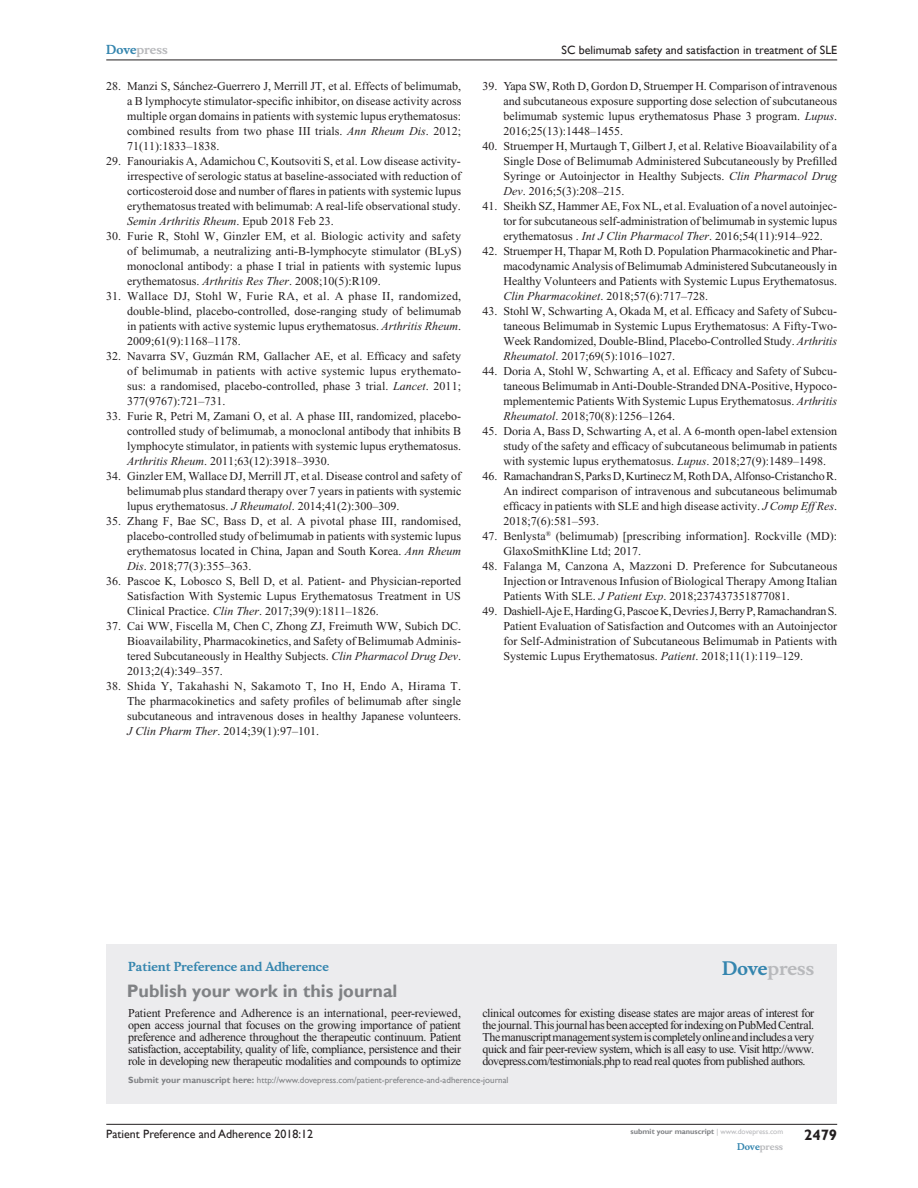
<style>
.page{position:relative;width:918px;height:1188px;background:#fff}
.page>*{position:absolute;margin:0;border:0;box-sizing:border-box;transform-origin:0 0}
.PromBx-H1{font:700 18px "Gill Sans";color:#808285}
.PromBx-Brand{font:700 18px "Musee";color:#b8b9bc}
.t1{font:700 15px "Gill Sans";color:#231f20}
.RefNL2{font:12px/15px "Times New Roman";color:#231f20;text-align:justify}
.PromBx-Tx{font:12px/12px "Times New Roman";letter-spacing:-.045em;color:#231f20;text-align:justify}
.t2{font:12px "Gill Sans";color:#231f20}
.PromBx-JrnlName{font:700 12px "Musee";color:#3485ae}
.t3{font:700 12px "Musee";color:#b8b9bc}
.PromBx-SubmitMssWebA{font:9px "Gill Sans";color:#808285}
.t4{font:700 9px "Musee";color:#b8b9bc}
.t5{font:700 7.5px "Gill Sans";color:#808285}
.s1{color:#3485ae}
.s2{font-style:italic}
.s3{font-weight:700}
.s4{font-weight:400;color:#b8b9bc}
</style>
<div class="page">
<div style="left:106px;top:944px;width:731px;height:159px;background:#ececee"></div>
<hr style="left:106px;top:1124px;width:731px;height:1px;background:#231f20">
<hr style="left:106px;top:60px;width:731px;height:1px;background:#231f20">
<p class="t3" style="left:106px;top:43px;width:63px"><span class="s1">Dove</span>press</p>
<p class="RefNL2" style="left:127px;top:79px;width:336px;text-indent:-21px">28. Manzi S, Sánchez-Guerrero J, Merrill JT, et al. Effects of belimumab, a B lymphocyte stimulator-specific inhibitor, on disease activity across multiple organ domains in patients with systemic lupus erythematosus: combined results from two phase III trials. <span class="s2">Ann Rheum Dis</span>. 2012; 71(11):1833–1838.</p>
<p class="RefNL2" style="left:127px;top:154px;width:335px;text-indent:-21px">29. Fanouriakis A, Adamichou C, Koutsoviti S, et al. Low disease activity&shy;irrespective of serologic status at baseline-associated with reduction of corticosteroid dose and number of flares in patients with systemic lupus erythematosus treated with belimumab: A real-life observational study.<br><span class="s2">Semin Arthritis Rheum</span>. Epub 2018 Feb 23.</p>
<p class="RefNL2" style="left:127px;top:229px;width:336px;text-indent:-21px">30. Furie R, Stohl W, Ginzler EM, et al. Biologic activity and safety of belimumab, a neutralizing anti-B-lymphocyte stimulator (BLyS) monoclonal antibody: a phase I trial in patients with systemic lupus erythematosus. <span class="s2">Arthritis Res Ther</span>. 2008;10(5):R109.</p>
<p class="RefNL2" style="left:127px;top:289px;width:336px;text-indent:-21px">31. Wallace DJ, Stohl W, Furie RA, et al. A phase II, randomized, double-blind, placebo-controlled, dose-ranging study of belimumab in patients with active systemic lupus erythematosus. <span class="s2">Arthritis Rheum</span>.<br>2009;61(9):1168–1178.</p>
<p class="RefNL2" style="left:127px;top:349px;width:335px;text-indent:-21px">32. Navarra SV, Guzmán RM, Gallacher AE, et al. Efficacy and safety of belimumab in patients with active systemic lupus erythemato&shy;sus: a randomised, placebo-controlled, phase 3 trial. <span class="s2">Lancet</span>. 2011; 377(9767):721–731.</p>
<p class="RefNL2" style="left:127px;top:409px;width:335px;text-indent:-21px">33. Furie R, Petri M, Zamani O, et al. A phase III, randomized, placebo&shy;controlled study of belimumab, a monoclonal antibody that inhibits B lymphocyte stimulator, in patients with systemic lupus erythematosus.<br><span class="s2">Arthritis Rheum</span>. 2011;63(12):3918–3930.</p>
<p class="RefNL2" style="left:127px;top:469px;width:336px;text-indent:-21px">34. Ginzler EM, Wallace DJ, Merrill JT, et al. Disease control and safety of belimumab plus standard therapy over 7 years in patients with systemic lupus erythematosus. <span class="s2">J Rheumatol</span>. 2014;41(2):300–309.</p>
<p class="RefNL2" style="left:127px;top:514px;width:335px;text-indent:-21px">35. Zhang F, Bae SC, Bass D, et al. A pivotal phase III, randomised, placebo-controlled study of belimumab in patients with systemic lupus erythematosus located in China, Japan and South Korea. <span class="s2">Ann Rheum Dis</span>. 2018;77(3):355–363.</p>
<p class="RefNL2" style="left:127px;top:574px;width:335px;text-indent:-21px">36. Pascoe K, Lobosco S, Bell D, et al. Patient- and Physician-reported Satisfaction With Systemic Lupus Erythematosus Treatment in US Clinical Practice. <span class="s2">Clin Ther</span>. 2017;39(9):1811–1826.</p>
<p class="RefNL2" style="left:127px;top:619px;width:335px;text-indent:-21px">37. Cai WW, Fiscella M, Chen C, Zhong ZJ, Freimuth WW, Subich DC.<br>Bioavailability, Pharmacokinetics, and Safety of Belimumab Adminis&shy;tered Subcutaneously in Healthy Subjects. <span class="s2">Clin Pharmacol Drug Dev</span>.<br>2013;2(4):349–357.</p>
<p class="RefNL2" style="left:127px;top:679px;width:335px;text-indent:-21px">38. Shida Y, Takahashi N, Sakamoto T, Ino H, Endo A, Hirama T.<br>The pharmacokinetics and safety profiles of belimumab after single subcutaneous and intravenous doses in healthy Japanese volunteers.<br><span class="s2">J Clin Pharm Ther</span>. 2014;39(1):97–101.</p>
<p class="t2" style="left:562px;top:43px;width:276px">SC belimumab safety and satisfaction in treatment of SLE</p>
<p class="RefNL2" style="left:503px;top:79px;width:335px;text-indent:-21px">39. Yapa SW, Roth D, Gordon D, Struemper H. Comparison of intravenous and subcutaneous exposure supporting dose selection of subcutaneous belimumab systemic lupus erythematosus Phase 3 program. <span class="s2">Lupus</span>.<br>2016;25(13):1448–1455.</p>
<p class="RefNL2" style="left:503px;top:139px;width:335px;text-indent:-21px">40. Struemper H, Murtaugh T, Gilbert J, et al. Relative Bioavailability of a Single Dose of Belimumab Administered Subcutaneously by Prefilled Syringe or Autoinjector in Healthy Subjects. <span class="s2">Clin Pharmacol Drug Dev</span>. 2016;5(3):208–215.</p>
<p class="RefNL2" style="left:503px;top:199px;width:335px;text-indent:-21px">41. Sheikh SZ, Hammer AE, Fox NL, et al. Evaluation of a novel autoinjec&shy;tor for subcutaneous self-administration of belimumab in systemic lupus erythematosus . <span class="s2">Int J Clin Pharmacol Ther</span>. 2016;54(11):914–922.</p>
<p class="RefNL2" style="left:503px;top:244px;width:335px;text-indent:-21px">42. Struemper H, Thapar M, Roth D. Population Pharmacokinetic and Phar&shy;macodynamic Analysis of Belimumab Administered Subcutaneously in Healthy Volunteers and Patients with Systemic Lupus Erythematosus.<br><span class="s2">Clin Pharmacokinet</span>. 2018;57(6):717–728.</p>
<p class="RefNL2" style="left:503px;top:304px;width:335px;text-indent:-21px">43. Stohl W, Schwarting A, Okada M, et al. Efficacy and Safety of Subcu&shy;taneous Belimumab in Systemic Lupus Erythematosus: A Fifty-Two-Week Randomized, Double-Blind, Placebo-Controlled Study. <span class="s2">Arthritis Rheumatol</span>. 2017;69(5):1016–1027.</p>
<p class="RefNL2" style="left:503px;top:364px;width:335px;text-indent:-21px">44. Doria A, Stohl W, Schwarting A, et al. Efficacy and Safety of Subcu&shy;taneous Belimumab in Anti-Double-Stranded DNA-Positive, Hypoco&shy;mplementemic Patients With Systemic Lupus Erythematosus. <span class="s2">Arthritis Rheumatol</span>. 2018;70(8):1256–1264.</p>
<p class="RefNL2" style="left:503px;top:424px;width:335px;text-indent:-21px">45. Doria A, Bass D, Schwarting A, et al. A 6-month open-label extension study of the safety and efficacy of subcutaneous belimumab in patients with systemic lupus erythematosus. <span class="s2">Lupus</span>. 2018;27(9):1489–1498.</p>
<p class="RefNL2" style="left:503px;top:469px;width:335px;text-indent:-21px">46. Ramachandran S, Parks D, Kurtinecz M, Roth DA, Alfonso-Cristancho R.<br>An indirect comparison of intravenous and subcutaneous belimumab efficacy in patients with SLE and high disease activity. <span class="s2">J Comp Eff Res</span>.<br>2018;7(6):581–593.</p>
<p class="RefNL2" style="left:503px;top:529px;width:335px;text-indent:-21px">47. Benlysta<sup>®</sup> (belimumab) [prescribing information]. Rockville (MD):<br>GlaxoSmithKline Ltd; 2017.</p>
<p class="RefNL2" style="left:503px;top:559px;width:335px;text-indent:-21px">48. Falanga M, Canzona A, Mazzoni D. Preference for Subcutaneous Injection or Intravenous Infusion of Biological Therapy Among Italian Patients With SLE. <span class="s2">J Patient Exp</span>. 2018;237437351877081.</p>
<p class="RefNL2" style="left:503px;top:604px;width:335px;text-indent:-21px">49. Dashiell-Aje E, Harding G, Pascoe K, Devries J, Berry P, Ramachandran S.<br>Patient Evaluation of Satisfaction and Outcomes with an Autoinjector for Self-Administration of Subcutaneous Belimumab in Patients with Systemic Lupus Erythematosus. <span class="s2">Patient</span>. 2018;11(1):119–129.</p>
<p class="PromBx-JrnlName" style="left:128px;top:959px;width:202px">Patient Preference and Adherence</p>
<p class="PromBx-H1" style="left:127px;top:980px;width:272px">Publish your work in this journal</p>
<p class="PromBx-Brand" style="left:722px;top:958px;width:94px"><span class="s1">Dove</span>press</p>
<p class="PromBx-Tx" style="left:128px;top:1007px;width:334px">Patient Preference and Adherence is an international, peer-reviewed, open access journal that focuses on the growing importance of patient preference and adherence throughout the therapeutic continuum. Patient satisfaction, acceptability, quality of life, compliance, persistence and their role in developing new therapeutic modalities and compounds to optimize</p>
<p class="PromBx-Tx" style="left:482px;top:1007px;width:333px">clinical outcomes for existing disease states are major areas of interest for the journal. This journal has been accepted for indexing on PubMed Central.<br>The manuscript management system is completely online and includes a very quick and fair peer-review system, which is all easy to use. Visit http://www. dovepress.com/testimonials.php to read real quotes from published authors.</p>
<p class="PromBx-SubmitMssWebA" style="left:128px;top:1075px;width:382px"><span class="s3">Submit your manuscript here:</span> http://www.dovepress.com/patient-preference-and-adherence-journal</p>
<p class="t2" style="left:106px;top:1127px;width:209px">Patient Preference and Adherence 2018:12</p>
<p class="t5" style="left:631px;top:1127px;width:154px">submit your manuscript <span class="s4">| www.dovepress.com</span></p>
<p class="t4" style="left:737px;top:1141px;width:48px"><span class="s1">Dove</span>press</p>
<p class="t1" style="left:804px;top:1126px;width:35px">2479</p>
</div>
